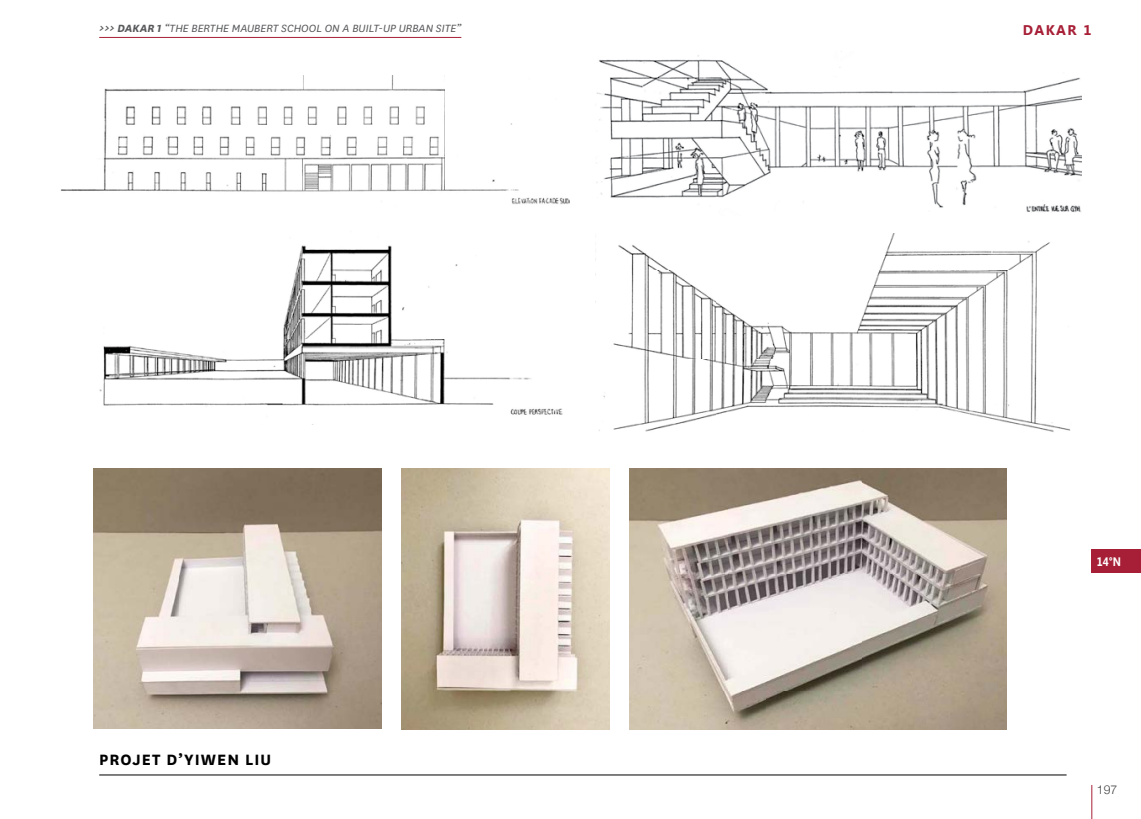
<style>
.page{position:relative;width:1141px;height:819px;background:#fff}
.page>*{position:absolute;margin:0;border:0;box-sizing:border-box;transform-origin:0 0}
.t1{font:700 17.5px "National";letter-spacing:.06em;color:#000}
.t2{font:700 14px "Lao UI";letter-spacing:.1em;color:#a71f36}
.t3{font:italic 12.25px "National";color:#58595b}
.t4{font:700 12.25px "Lao UI";color:#fff;scale:.85 1}
.t5{font:300 12.25px "Helvetica Neue";color:#414042}
.s1{font-weight:700}
</style>
<div class="page">
<img style="left:99px;top:245px;width:464px;height:170px">
<img style="left:60px;top:75px;width:509px;height:129px">
<img style="left:595px;top:233px;width:475px;height:199px">
<img style="left:596px;top:51px;width:486px;height:161px">
<img style="left:629px;top:468px;width:377px;height:261px">
<img style="left:401px;top:468px;width:208px;height:261px">
<img style="left:93px;top:468px;width:288px;height:260px">
<hr style="left:1091px;top:785px;width:1px;height:34px;background:#a71f36">
<div style="left:1091px;top:549px;width:50px;height:24px;background:#a71f36"></div>
<hr style="left:99px;top:774px;width:968px;height:1px;background:#000">
<hr style="left:99px;top:37px;width:362px;height:1px;background:#a71f36">
<p class="t3" style="left:99px;top:21px;width:364px"><span class="s1">&gt;&gt;&gt; DAKAR 1</span> “THE BERTHE MAUBERT SCHOOL ON A BUILT-UP URBAN SITE”</p>
<h1 class="t1" style="left:99px;top:747px;width:173px">PROJET D’YIWEN LIU</h1>
<p class="t2" style="left:1023px;top:20px;width:70px">DAKAR 1</p>
<p class="t4" style="left:1097px;top:553px;width:30px">14°N</p>
<p class="t5" style="left:1097px;top:781px;width:22px">197</p>
</div>
